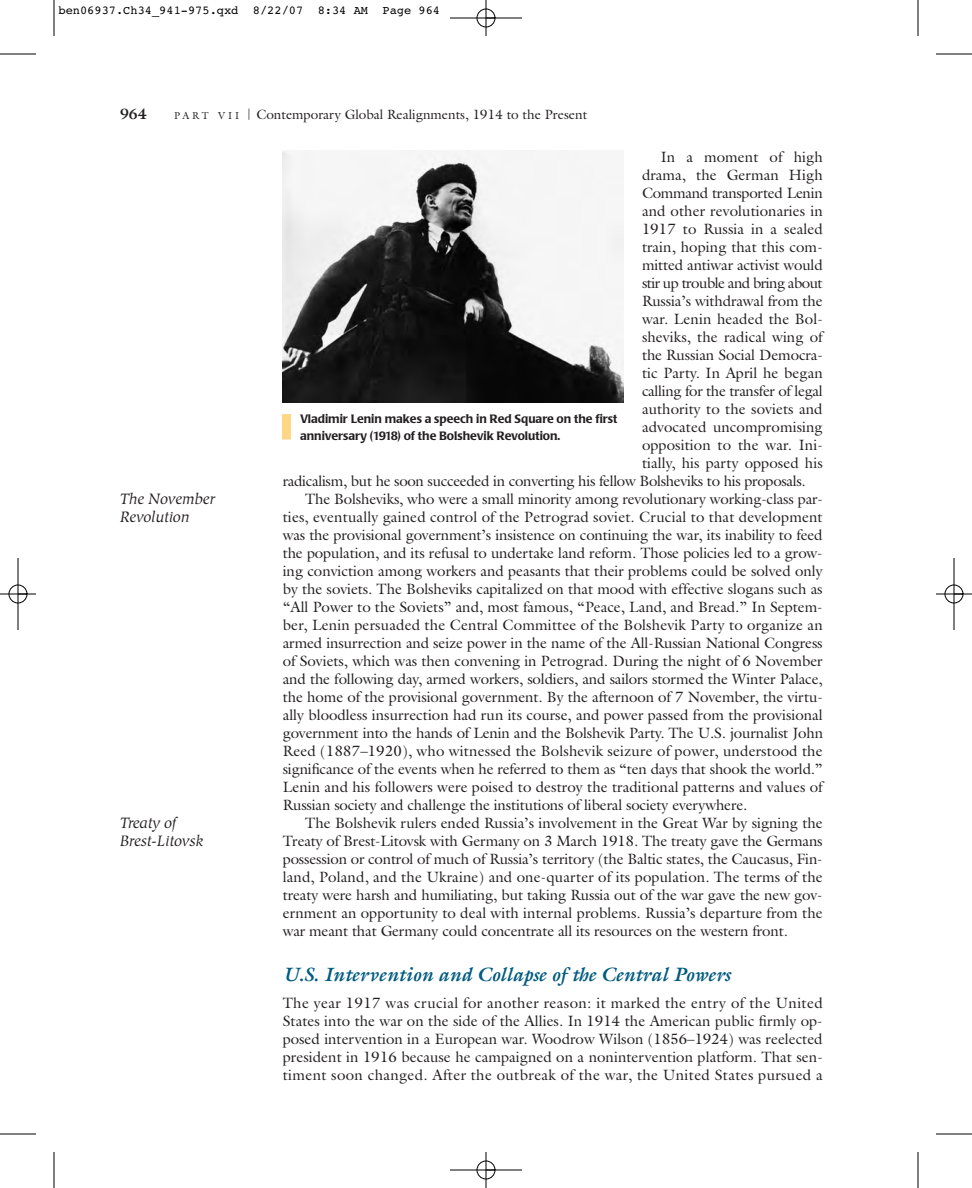
<style>
.page{position:relative;width:972px;height:1188px;background:#fff}
.page>*{position:absolute;margin:0;border:0;box-sizing:border-box;transform-origin:0 0}
.t1{font:italic 700 19.5px "Galliard";color:#005b7f}
.t2{font:15px/18px "Galliard";letter-spacing:-.005em;color:#231f20;text-align:justify}
.t3{font:italic 15px/18px "Hiroshige";color:#231f20}
.t4{font:15px "Galliard";letter-spacing:-.035em;color:#231f20}
.t5{font:700 15px "Galliard";color:#231f20}
.t6{font:13.5px "Galliard";color:#231f20}
.t7{font:500 12px/16.5px "Poppl Laudatio";color:#231f20}
.t8{font:12px "Courier";color:#000}
.s1{font-size:10.2px}
.s2{font-size:11.25px}
</style>
<div class="page">
<img style="left:282px;top:151px;width:342px;height:252px">
<div style="left:282px;top:414px;width:9px;height:26px;background:#fed786"></div>
<hr style="left:54px;top:0;width:1px;height:36px;background:#000">
<hr style="left:0;top:54px;width:36px;height:1px;background:#000">
<hr style="left:918px;top:0;width:1px;height:36px;background:#000">
<hr style="left:936px;top:54px;width:36px;height:1px;background:#000">
<hr style="left:54px;top:1152px;width:1px;height:36px;background:#000">
<hr style="left:0;top:1134px;width:36px;height:1px;background:#000">
<hr style="left:918px;top:1152px;width:1px;height:36px;background:#000">
<hr style="left:936px;top:1134px;width:36px;height:1px;background:#000">
<hr style="left:450px;top:18px;width:72px;height:1px;background:#000">
<hr style="left:450px;top:1170px;width:72px;height:1px;background:#000">
<hr style="left:18px;top:558px;width:1px;height:72px;background:#000">
<hr style="left:954px;top:558px;width:1px;height:72px;background:#000">
<hr style="left:486px;top:0;width:1px;height:36px;background:#000">
<hr style="left:486px;top:1152px;width:1px;height:36px;background:#000">
<hr style="left:0;top:594px;width:36px;height:1px;background:#000">
<hr style="left:936px;top:594px;width:36px;height:1px;background:#000">
<div style="left:477px;top:9px;width:18px;height:18px;border:1px solid #000;border-radius:50%"></div>
<div style="left:477px;top:1161px;width:18px;height:18px;border:1px solid #000;border-radius:50%"></div>
<div style="left:9px;top:585px;width:18px;height:18px;border:1px solid #000;border-radius:50%"></div>
<div style="left:945px;top:585px;width:18px;height:18px;border:1px solid #000;border-radius:50%"></div>
<p class="t8" style="left:58px;top:6px;width:383px">ben06937.Ch34_941-975.qxd 8/22/07 8:34 AM Page 964</p>
<p class="t5" style="left:120px;top:108px;width:28px">964</p>
<p class="t6" style="left:174px;top:109px;width:415px"><span class="s1">P A R T V I I</span> <span class="s2">|</span> Contemporary Global Realignments, 1914 to the Present</p>
<p class="t3" style="left:120px;top:491px;width:96px">The November<br>Revolution</p>
<p class="t3" style="left:120px;top:815px;width:85px">Treaty of<br>Brest-Litovsk</p>
<p class="t2" style="left:661px;top:150px;width:163px">In a moment of high</p>
<p class="t2" style="left:642px;top:168px;width:182px">drama, the German High</p>
<p class="t2" style="left:642px;top:186px;width:182px">Command transported Lenin</p>
<p class="t2" style="left:642px;top:204px;width:182px">and other revolutionaries in</p>
<p class="t2" style="left:642px;top:222px;width:182px">1917 to Russia in a sealed</p>
<p class="t2" style="left:642px;top:240px;width:182px">train, hoping that this com-</p>
<p class="t2" style="left:642px;top:258px;width:182px">mitted antiwar activist would</p>
<p class="t4" style="left:642px;top:277px;width:182px">stir up trouble and bring about</p>
<p class="t2" style="left:642px;top:294px;width:182px">Russia’s withdrawal from the</p>
<p class="t2" style="left:642px;top:312px;width:182px">war. Lenin headed the Bol-</p>
<p class="t2" style="left:642px;top:330px;width:182px">sheviks, the radical wing of</p>
<p class="t2" style="left:642px;top:348px;width:182px">the Russian Social Democra-</p>
<p class="t2" style="left:642px;top:366px;width:182px">tic Party. In April he began</p>
<p class="t2" style="left:642px;top:384px;width:182px">calling for the transfer of legal</p>
<p class="t2" style="left:642px;top:402px;width:182px">authority to the soviets and</p>
<p class="t2" style="left:642px;top:420px;width:182px">advocated uncompromising</p>
<p class="t2" style="left:642px;top:438px;width:182px">opposition to the war. Ini-</p>
<p class="t2" style="left:642px;top:456px;width:182px">tially, his party opposed his</p>
<p class="t2" style="left:283px;top:474px;width:525px">radicalism, but he soon succeeded in converting his fellow Bolsheviks to his proposals.</p>
<p class="t2" style="left:305px;top:492px;width:519px">The Bolsheviks, who were a small minority among revolutionary working-class par-</p>
<p class="t2" style="left:283px;top:510px;width:542px">ties, eventually gained control of the Petrograd soviet. Crucial to that development</p>
<p class="t2" style="left:283px;top:528px;width:541px">was the provisional government’s insistence on continuing the war, its inability to feed</p>
<p class="t2" style="left:283px;top:546px;width:541px">the population, and its refusal to undertake land reform. Those policies led to a grow-</p>
<p class="t2" style="left:283px;top:564px;width:542px">ing conviction among workers and peasants that their problems could be solved only</p>
<p class="t2" style="left:283px;top:582px;width:541px">by the soviets. The Bolsheviks capitalized on that mood with effective slogans such as</p>
<p class="t2" style="left:283px;top:600px;width:541px">“All Power to the Soviets” and, most famous, “Peace, Land, and Bread.” In Septem-</p>
<p class="t2" style="left:283px;top:618px;width:542px">ber, Lenin persuaded the Central Committee of the Bolshevik Party to organize an</p>
<p class="t2" style="left:283px;top:636px;width:541px">armed insurrection and seize power in the name of the All-Russian National Congress</p>
<p class="t2" style="left:283px;top:654px;width:541px">of Soviets, which was then convening in Petrograd. During the night of 6 November</p>
<p class="t2" style="left:283px;top:672px;width:541px">and the following day, armed workers, soldiers, and sailors stormed the Winter Palace,</p>
<p class="t2" style="left:283px;top:690px;width:542px">the home of the provisional government. By the afternoon of 7 November, the virtu-</p>
<p class="t2" style="left:283px;top:708px;width:542px">ally bloodless insurrection had run its course, and power passed from the provisional</p>
<p class="t2" style="left:283px;top:726px;width:542px">government into the hands of Lenin and the Bolshevik Party. The U.S. journalist John</p>
<p class="t2" style="left:283px;top:744px;width:541px">Reed (1887–1920), who witnessed the Bolshevik seizure of power, understood the</p>
<p class="t2" style="left:283px;top:762px;width:542px">significance of the events when he referred to them as “ten days that shook the world.”</p>
<p class="t2" style="left:283px;top:780px;width:541px">Lenin and his followers were poised to destroy the traditional patterns and values of</p>
<p class="t2" style="left:283px;top:798px;width:466px">Russian society and challenge the institutions of liberal society everywhere.</p>
<p class="t2" style="left:305px;top:816px;width:519px">The Bolshevik rulers ended Russia’s involvement in the Great War by signing the</p>
<p class="t2" style="left:283px;top:834px;width:541px">Treaty of Brest-Litovsk with Germany on 3 March 1918. The treaty gave the Germans</p>
<p class="t2" style="left:283px;top:852px;width:541px">possession or control of much of Russia’s territory (the Baltic states, the Caucasus, Fin-</p>
<p class="t2" style="left:283px;top:870px;width:542px">land, Poland, and the Ukraine) and one-quarter of its population. The terms of the</p>
<p class="t2" style="left:283px;top:888px;width:541px">treaty were harsh and humiliating, but taking Russia out of the war gave the new gov-</p>
<p class="t2" style="left:283px;top:906px;width:541px">ernment an opportunity to deal with internal problems. Russia’s departure from the</p>
<p class="t2" style="left:283px;top:924px;width:507px">war meant that Germany could concentrate all its resources on the western front.</p>
<h1 class="t1" style="left:283px;top:967px;width:449px">U.S. Intervention and Collapse of the Central Powers</h1>
<p class="t2" style="left:283px;top:996px;width:542px">The year 1917 was crucial for another reason: it marked the entry of the United States into the war on the side of the Allies. In 1914 the American public firmly op&shy;posed intervention in a European war. Woodrow Wilson (1856–1924) was reelected president in 1916 because he campaigned on a nonintervention platform. That sen&shy;timent soon changed. After the outbreak of the war, the United States pursued a</p>
<p class="t7" style="left:300px;top:412px;width:319px">Vladimir Lenin makes a speech in Red Square on the first anniversary (1918) of the Bolshevik Revolution.</p>
</div>
